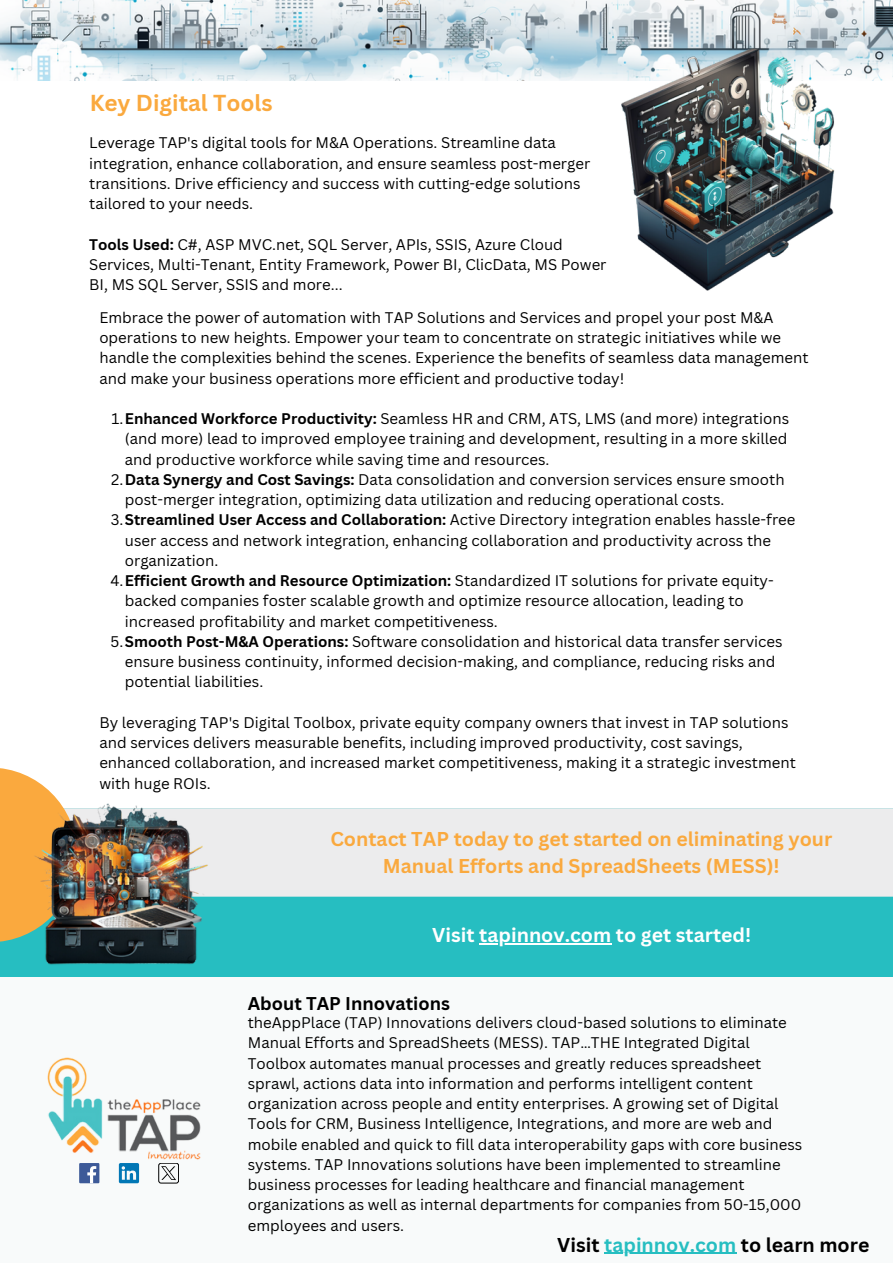
<style>
.page{position:relative;width:893px;height:1264px;background:#fff}
.page>*{position:absolute;margin:0;border:0;box-sizing:border-box;transform-origin:0 0}
.t1{font:700 22.5px "Canva Sans";color:#faa93e}
.t2{font:700 19.5px/27px "Canva Sans";color:#faa93e;text-align:center}
.t3{font:700 19.5px "Canva Sans";color:#fff}
.t4{font:700 19.5px "Canva Sans";color:#000}
.t5{font:700 18px "Canva Sans";color:#000}
.t6{font:15px/20.2px "Canva Sans";color:#000}
.s1{font-weight:700}
.s2{color:#26bec1}
</style>
<div class="page">
<img style="left:0;top:0;width:892px;height:80px">
<img style="left:581px;top:22px;width:288px;height:269px">
<div style="left:0;top:930px;width:892px;height:332px;background:#f8fafa"></div>
<div style="left:0;top:808px;width:892px;height:168px;background:#26bec1"></div>
<div style="left:213px;top:808px;width:679px;height:88px;background:#ececed"></div>
<svg style="left:0;top:768px;width:58px;height:174px;background:#f7b458"></svg>
<img style="left:47px;top:1057px;width:154px;height:109px">
<img style="left:23px;top:800px;width:190px;height:177px">
<div style="left:79px;top:1162px;width:20px;height:21px;background:#3d5a98"></div>
<svg style="left:87px;top:1166px;width:9px;height:17px"></svg>
<svg style="left:119px;top:1162px;width:20px;height:21px"></svg>
<svg style="left:161px;top:1166px;width:15px;height:14px"></svg>
<div style="left:158px;top:1162px;width:21px;height:21px;border:1px solid #000;border-radius:2px"></div>
<hr style="left:479px;top:943px;width:132px;height:1px;background:#fff">
<hr style="left:604px;top:1252px;width:132px;height:1px;background:#26bec1">
<p class="t1" style="left:90px;top:87px;width:184px">Key Digital Tools</p>
<p class="t6" style="left:89px;top:132px;width:502px">Leverage TAP's digital tools for M&amp;A Operations. Streamline data integration, enhance collaboration, and ensure seamless post-merger transitions. Drive efficiency and success with cutting-edge solutions tailored to your needs.</p>
<p class="t6" style="left:89px;top:233px;width:518px"><span class="s1">Tools Used:</span> C#, ASP MVC.net, SQL Server, APIs, SSIS, Azure Cloud<br>Services, Multi-Tenant, Entity Framework, Power BI, ClicData, MS Power<br>BI, MS SQL Server, SSIS and more...</p>
<p class="t6" style="left:99px;top:307px;width:710px">Embrace the power of automation with TAP Solutions and Services and propel your post M&amp;A operations to new heights. Empower your team to concentrate on strategic initiatives while we handle the complexities behind the scenes. Experience the benefits of seamless data management and make your business operations more efficient and productive today!</p>
<p class="t6" style="left:125px;top:408px;width:665px;text-align:justify;text-indent:-13px">1.<span class="s1">Enhanced Workforce Productivity:</span> Seamless HR and CRM, ATS, LMS (and more) integrations (and more) lead to improved employee training and development, resulting in a more skilled and productive workforce while saving time and resources.</p>
<p class="t6" style="left:125px;top:469px;width:661px;text-indent:-14px">2.<span class="s1">Data Synergy and Cost Savings:</span> Data consolidation and conversion services ensure smooth post-merger integration, optimizing data utilization and reducing operational costs.</p>
<p class="t6" style="left:125px;top:509px;width:672px;text-indent:-14px">3.<span class="s1">Streamlined User Access and Collaboration:</span> Active Directory integration enables hassle-free user access and network integration, enhancing collaboration and productivity across the organization.</p>
<p class="t6" style="left:125px;top:570px;width:650px;text-indent:-14px">4.<span class="s1">Efficient Growth and Resource Optimization:</span> Standardized IT solutions for private equity&shy;backed companies foster scalable growth and optimize resource allocation, leading to increased profitability and market competitiveness.</p>
<p class="t6" style="left:125px;top:631px;width:659px;text-indent:-14px">5.<span class="s1">Smooth Post-M&amp;A Operations:</span> Software consolidation and historical data transfer services ensure business continuity, informed decision-making, and compliance, reducing risks and potential liabilities.</p>
<p class="t6" style="left:99px;top:711px;width:698px">By leveraging TAP's Digital Toolbox, private equity company owners that invest in TAP solutions and services delivers measurable benefits, including improved productivity, cost savings, enhanced collaboration, and increased market competitiveness, making it a strategic investment with huge ROIs.</p>
<p class="t2" style="left:330px;top:824px;width:503px">Contact TAP today to get started on eliminating your<br>Manual Efforts and SpreadSheets (MESS)!</p>
<p class="t3" style="left:432px;top:921px;width:320px">Visit tapinnov.com to get started!</p>
<p class="t5" style="left:248px;top:990px;width:203px">About TAP Innovations</p>
<p class="t6" style="left:248px;top:1012px;width:556px">theAppPlace (TAP) Innovations delivers cloud-based solutions to eliminate Manual Efforts and SpreadSheets (MESS). TAP…THE Integrated Digital Toolbox automates manual processes and greatly reduces spreadsheet sprawl, actions data into information and performs intelligent content organization across people and entity enterprises. A growing set of Digital Tools for CRM, Business Intelligence, Integrations, and more are web and mobile enabled and quick to fill data interoperability gaps with core business systems. TAP Innovations solutions have been implemented to streamline business processes for leading healthcare and financial management organizations as well as internal departments for companies from 50-15,000 employees and users.</p>
<p class="t4" style="left:557px;top:1230px;width:313px">Visit <span class="s2">tapinnov.com</span> to learn more</p>
</div>
